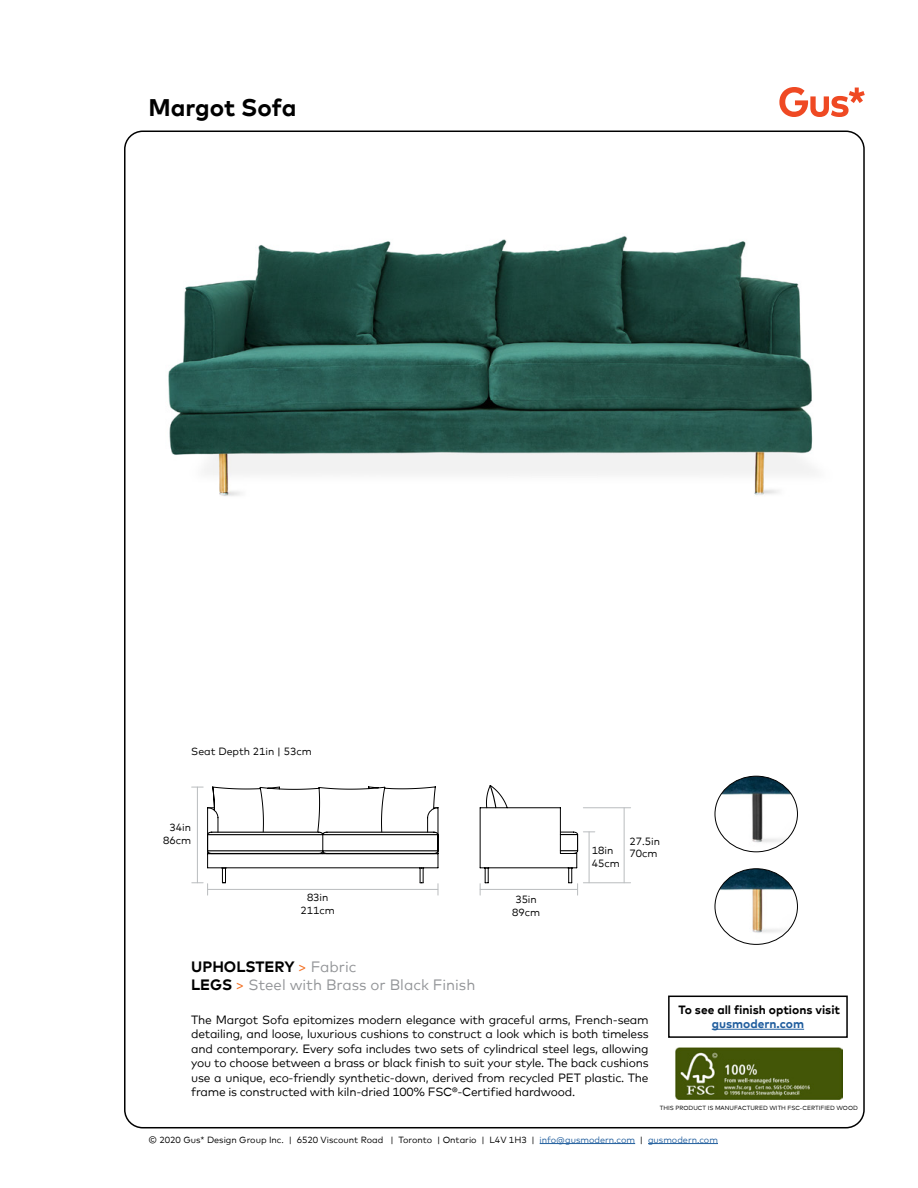
<style>
.page{position:relative;width:918px;height:1188px;background:#fff}
.page>*{position:absolute;margin:0;border:0;box-sizing:border-box;transform-origin:0 0}
.t1{font:700 24px "Mark";color:#000}
.t2{font:15px/18px "Mark";color:#939598}
.t3{font:12px/14.4px "Mark";letter-spacing:-.02em;color:#000;text-align:justify}
.t4{font:700 12px "Mark";color:#000}
.t5{font:700 12px "Mark";color:#215e9e}
.t6{font:10.5px/12.6px "Mark";color:#000;text-align:center}
.t7{font:9px "Mark";color:#000}
.t8{font:6px "Mark";color:#000}
.s1{font-weight:700;color:#000}
.s2{color:#f36f21}
.s3{color:#215e9e}
</style>
<div class="page">
<svg style="left:779px;top:87px;width:86px;height:30px"></svg>
<hr style="left:540px;top:1143px;width:95px;height:1px;background:#215e9e">
<hr style="left:648px;top:1143px;width:70px;height:1px;background:#215e9e">
<img style="left:168px;top:236px;width:646px;height:260px">
<img style="left:715px;top:776px;width:82px;height:76px">
<div style="left:715px;top:776px;width:83px;height:76px;border:1px solid #000;border-radius:50%"></div>
<img style="left:715px;top:869px;width:82px;height:75px">
<div style="left:715px;top:868px;width:83px;height:77px;border:1px solid #000;border-radius:50%"></div>
<svg style="left:192px;top:785px;width:403px;height:110px"></svg>
<hr style="left:583px;top:882px;width:48px;height:1px;background:#babdbf">
<hr style="left:624px;top:808px;width:1px;height:75px;background:#babdbf">
<hr style="left:583px;top:807px;width:48px;height:1px;background:#babdbf">
<img style="left:676px;top:1048px;width:167px;height:52px">
<div style="left:668px;top:996px;width:180px;height:42px;border:2px solid #000"></div>
<hr style="left:712px;top:1029px;width:92px;height:1px;background:#215e9e">
<h1 class="t1" style="left:148px;top:92px;width:149px">Margot Sofa</h1>
<p class="t6" style="left:191px;top:744px;width:122px">Seat Depth 21in | 53cm</p>
<p class="t6" style="left:163px;top:821px;width:30px;text-align:right">34in<br>86cm</p>
<p class="t6" style="left:301px;top:891px;width:36px">83in<br>211cm</p>
<p class="t6" style="left:512px;top:893px;width:30px">35in<br>89cm</p>
<p class="t2" style="left:191px;top:957px;width:286px"><span class="s1">UPHOLSTERY</span> <span class="s2">&gt;</span> Fabric<br><span class="s1">LEGS</span> <span class="s2">&gt;</span> Steel with Brass or Black Finish</p>
<p class="t6" style="left:592px;top:844px;width:30px;text-align:left">18in<br>45cm</p>
<p class="t6" style="left:630px;top:835px;width:32px;text-align:left">27.5in<br>70cm</p>
<p class="t3" style="left:191px;top:1012px;width:459px">The Margot Sofa epitomizes modern elegance with graceful arms, French-seam detailing, and loose, luxurious cushions to construct a look which is both timeless and contemporary. Every sofa includes two sets of cylindrical steel legs, allowing you to choose between a brass or black finish to suit your style. The back cushions use a unique, eco-friendly synthetic-down, derived from recycled PET plastic. The frame is constructed with kiln-dried 100% FSC®-Certified hardwood.</p>
<p class="t4" style="left:679px;top:1002px;width:163px">To see all finish options visit</p>
<p class="t5" style="left:712px;top:1016px;width:94px">gusmodern.com</p>
<p class="t8" style="left:660px;top:1105px;width:200px">THIS PRODUCT IS MANUFACTURED WITH FSC-CERTIFIED WOOD</p>
<p class="t7" style="left:148px;top:1134px;width:571px">© 2020 Gus* Design Group Inc. | 6520 Viscount Road | Toronto | Ontario | L4V 1H3 | <span class="s3">info@gusmodern.com</span> | <span class="s3">gusmodern.com</span></p>
</div>
